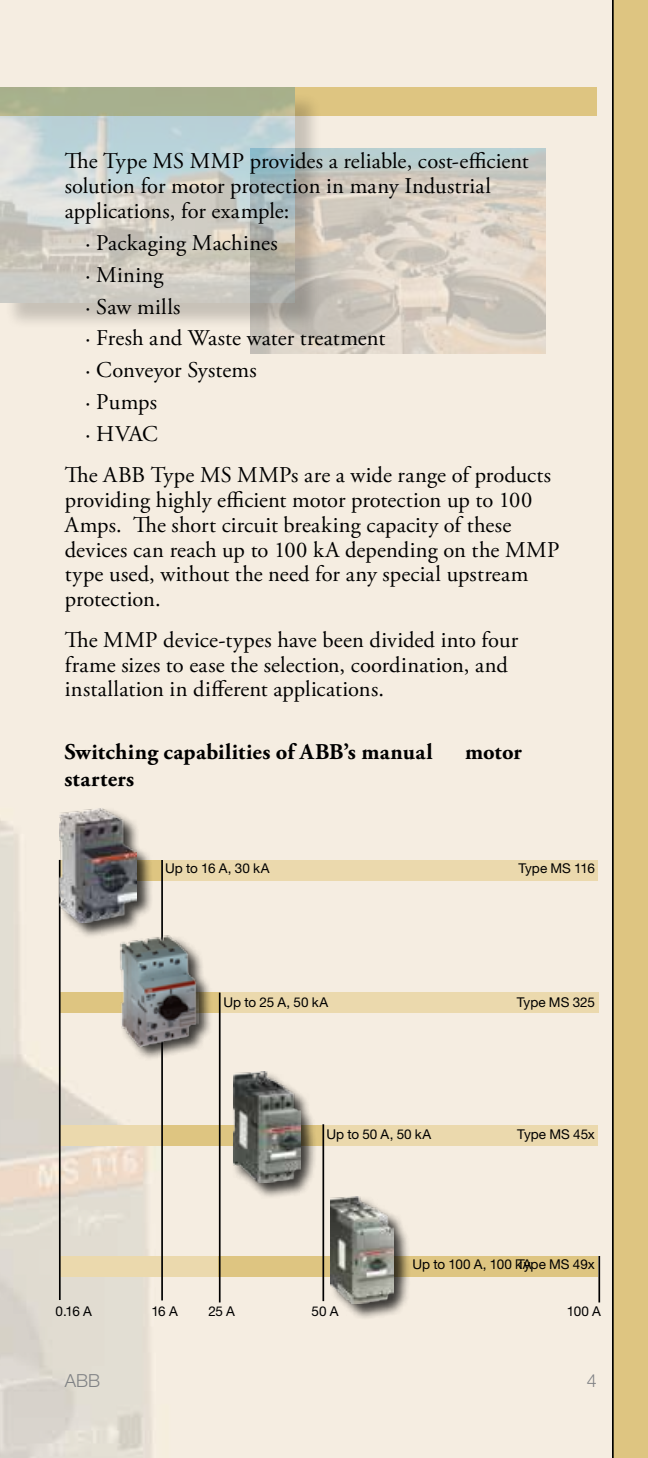
<style>
.page{position:relative;width:648px;height:1458px;background:#fff}
.page>*{position:absolute;margin:0;border:0;box-sizing:border-box;transform-origin:0 0}
.t1{font:22.5px/24.8px "Adobe Garamond Pro";letter-spacing:.005em;color:#000}
.t2{font:700 22.5px "Adobe Garamond Pro";letter-spacing:.01em;color:#000}
.t3{font:300 18px "Helvetica Neue LT Std";color:#808285}
.t4{font:13.5px "Helvetica Neue LT Std";color:#000}
.t5{font:13.5px "Helvetica Neue LT Std";letter-spacing:-.02em;color:#000}
</style>
<div class="page">
<img style="left:0;top:0;width:612px;height:1458px">
<div style="left:612px;top:0;width:36px;height:1458px;background:#dec581"></div>
<div style="left:0;top:87px;width:597px;height:29px;background:#dec581"></div>
<img style="left:251px;top:148px;width:294px;height:205px">
<div style="left:3px;top:91px;width:319px;height:239px;background:#000;opacity:.75"></div>
<img style="left:0;top:88px;width:294px;height:214px">
<div style="left:60px;top:860px;width:538px;height:20px;background:#ebd9ad"></div>
<div style="left:60px;top:993px;width:539px;height:20px;background:#ebd9ad"></div>
<div style="left:60px;top:1125px;width:538px;height:21px;background:#ebd9ad"></div>
<div style="left:60px;top:1256px;width:491px;height:20px;background:#ebd9ad"></div>
<div style="left:60px;top:860px;width:101px;height:20px;background:#dec581"></div>
<div style="left:60px;top:993px;width:160px;height:20px;background:#dec581"></div>
<div style="left:162px;top:1125px;width:160px;height:21px;background:#dec581"></div>
<div style="left:219px;top:1256px;width:379px;height:20px;background:#dec581"></div>
<hr style="left:219px;top:993px;width:2px;height:309px;background:#000">
<hr style="left:161px;top:860px;width:2px;height:440px;background:#000">
<hr style="left:59px;top:860px;width:2px;height:440px;background:#000">
<hr style="left:322px;top:1124px;width:2px;height:177px;background:#000">
<hr style="left:598px;top:1256px;width:2px;height:46px;background:#000">
<div style="left:59px;top:808px;width:94px;height:131px;background:#000;opacity:.75"></div>
<img style="left:60px;top:808px;width:76px;height:115px">
<div style="left:120px;top:935px;width:92px;height:127px;background:#000;opacity:.75"></div>
<img style="left:117px;top:934px;width:81px;height:113px">
<div style="left:330px;top:1196px;width:82px;height:124px;background:#000;opacity:.75"></div>
<img style="left:331px;top:1197px;width:63px;height:106px">
<div style="left:232px;top:1071px;width:86px;height:128px;background:#000;opacity:.75"></div>
<img style="left:233px;top:1072px;width:68px;height:111px">
<p class="t1" style="left:65px;top:149px;width:465px">The Type MS MMP provides a reliable, cost-efficient solution for motor protection in many Industrial applications, for example:</p>
<p class="t1" style="left:85px;top:227px;width:302px;line-height:31.9px">· Packaging Machines<br>· Mining<br>· Saw mills<br>· Fresh and Waste water treatment · Conveyor Systems<br>· Pumps<br>· HVAC</p>
<p class="t1" style="left:65px;top:464px;width:496px">The ABB Type MS MMPs are a wide range of products providing highly efficient motor protection up to 100<br>Amps. The short circuit breaking capacity of these devices can reach up to 100 kA depending on the MMP type used, without the need for any special upstream protection.</p>
<p class="t1" style="left:65px;top:628px;width:455px">The MMP device-types have been divided into four frame sizes to ease the selection, coordination, and installation in different applications.</p>
<p class="t2" style="left:64px;top:739px;width:370px">Switching capabilities of ABB’s manual</p>
<p class="t2" style="left:465px;top:739px;width:58px">motor</p>
<p class="t2" style="left:64px;top:766px;width:71px">starters</p>
<p class="t4" style="left:165px;top:860px;width:106px">Up to 16 A, 30 kA</p>
<p class="t5" style="left:518px;top:860px;width:78px">Type MS 116</p>
<p class="t4" style="left:224px;top:994px;width:106px">Up to 25 A, 50 kA</p>
<p class="t4" style="left:517px;top:994px;width:80px">Type MS 325</p>
<p class="t4" style="left:326px;top:1126px;width:106px">Up to 50 A, 50 kA</p>
<p class="t4" style="left:517px;top:1126px;width:79px">Type MS 45x</p>
<p class="t4" style="left:412px;top:1256px;width:184px">Up to 100 A, 100 kAType MS 49x</p>
<p class="t4" style="left:56px;top:1303px;width:38px">0.16 A</p>
<p class="t4" style="left:151px;top:1303px;width:28px">16 A</p>
<p class="t4" style="left:208px;top:1303px;width:28px">25 A</p>
<p class="t4" style="left:312px;top:1303px;width:28px">50 A</p>
<p class="t4" style="left:567px;top:1303px;width:36px">100 A</p>
<p class="t3" style="left:65px;top:1370px;width:37px">ABB</p>
<p class="t3" style="left:587px;top:1370px;width:12px">4</p>
</div>
